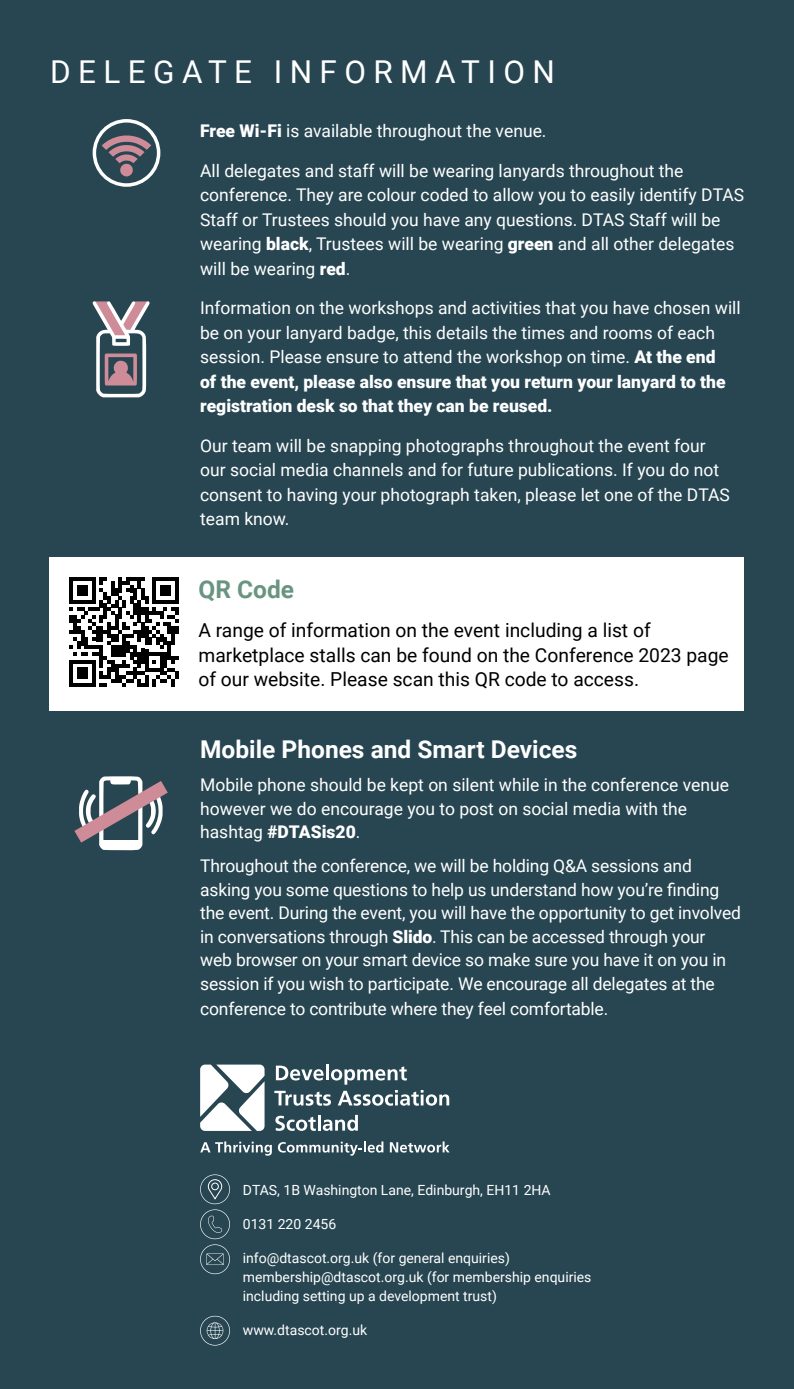
<style>
.page{position:relative;width:794px;height:1389px;background:#274651}
.page>*{position:absolute;margin:0;border:0;box-sizing:border-box;transform-origin:0 0}
.t1{font:31.5px "Roboto";letter-spacing:.235em;color:#fff}
.t2{font:700 24.5px "Roboto";color:#fff}
.t3{font:700 24.5px "Roboto";color:#6a9482}
.t4{font:19.25px/24.5px "Roboto";color:#000}
.t5{font:17.5px/24.5px "Roboto";color:#fff}
.t6{font:14px/19.2px "Roboto";color:#fff}
.s1{font-weight:900}
</style>
<div class="page">
<hr style="left:326px;top:1065px;width:3px;height:15px;background:#fff">
<svg style="left:274px;top:1066px;width:175px;height:40px"></svg>
<svg style="left:275px;top:1115px;width:83px;height:16px"></svg>
<svg style="left:200px;top:1065px;width:64px;height:66px"></svg>
<svg style="left:200px;top:1141px;width:72px;height:15px"></svg>
<svg style="left:278px;top:1141px;width:105px;height:15px"></svg>
<svg style="left:390px;top:1141px;width:59px;height:12px"></svg>
<svg style="left:200px;top:1316px;width:30px;height:30px"></svg>
<svg style="left:200px;top:1174px;width:30px;height:100px"></svg>
<div style="left:50px;top:557px;width:694px;height:154px;background:#fff"></div>
<svg style="left:69px;top:577px;width:110px;height:109px"></svg>
<svg style="left:92px;top:301px;width:58px;height:96px"></svg>
<div style="left:116px;top:363px;width:9px;height:9px;background:#ce8b98;border-radius:50%"></div>
<svg style="left:93px;top:119px;width:67px;height:68px"></svg>
<svg style="left:74px;top:776px;width:94px;height:74px"></svg>
<h1 class="t1" style="left:50px;top:49px;width:506px">DELEGATE INFORMATION</h1>
<p class="t5" style="left:200px;top:118px;width:348px"><span class="s1">Free Wi-Fi</span> is available throughout the venue.</p>
<p class="t5" style="left:200px;top:158px;width:545px">All delegates and staff will be wearing lanyards throughout the conference. They are colour coded to allow you to easily identify DTAS Staff or Trustees should you have any questions. DTAS Staff will be wearing <span class="s1">black</span>, Trustees will be wearing <span class="s1">green</span> and all other delegates will be wearing <span class="s1">red</span>.</p>
<p class="t5" style="left:200px;top:295px;width:542px">Information on the workshops and activities that you have chosen will be on your lanyard badge, this details the times and rooms of each session. Please ensure to attend the workshop on time. <span class="s1">At the end<br>of the event, please also ensure that you return your lanyard to the registration desk so that they can be reused.</span></p>
<p class="t5" style="left:200px;top:432px;width:531px">Our team will be snapping photographs throughout the event four our social media channels and for future publications. If you do not consent to having your photograph taken, please let one of the DTAS team know.</p>
<h2 class="t3" style="left:198px;top:572px;width:97px">QR Code</h2>
<p class="t4" style="left:198px;top:618px;width:532px">A range of information on the event including a list of marketplace stalls can be found on the Conference 2023 page of our website. Please scan this QR code to access.</p>
<h2 class="t2" style="left:200px;top:732px;width:379px">Mobile Phones and Smart Devices</h2>
<p class="t5" style="left:200px;top:772px;width:530px;line-height:23.6px">Mobile phone should be kept on silent while in the conference venue however we do encourage you to post on social media with the hashtag <span class="s1">#DTASis20</span>.</p>
<p class="t5" style="left:200px;top:853px;width:542px;line-height:23.8px">Throughout the conference, we will be holding Q&amp;A sessions and asking you some questions to help us understand how you’re finding the event. During the event, you will have the opportunity to get involved in conversations through <span class="s1">Slido</span>. This can be accessed through your web browser on your smart device so make sure you have it on you in session if you wish to participate. We encourage all delegates at the conference to contribute where they feel comfortable.</p>
<p class="t6" style="left:243px;top:1179px;width:309px">DTAS, 1B Washington Lane, Edinburgh, EH11 2HA</p>
<p class="t6" style="left:243px;top:1214px;width:95px">0131 220 2456</p>
<p class="t6" style="left:243px;top:1248px;width:350px">info@dtascot.org.uk (for general enquiries) membership@dtascot.org.uk (for membership enquiries including setting up a development trust)</p>
<p class="t6" style="left:243px;top:1320px;width:126px">www.dtascot.org.uk</p>
</div>
